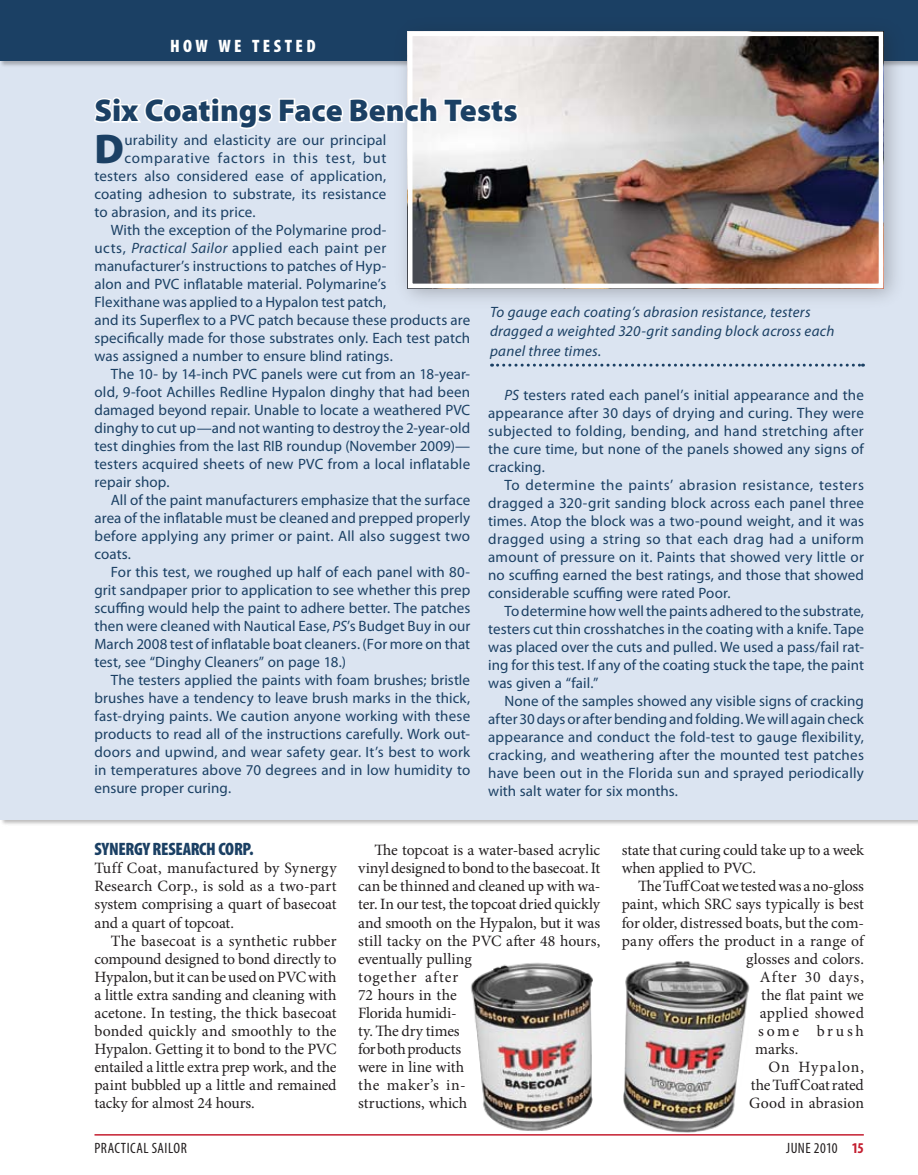
<style>
.page{position:relative;width:918px;height:1175px;background:#fff}
.page>*{position:absolute;margin:0;border:0;box-sizing:border-box;transform-origin:0 0}
.t1{font:900 41.7px "Myriad Pro";color:#1b4064}
.t2{font:900 31.5px "Myriad Pro";color:#1b4064}
.t3{font:900 condensed 18px "Myriad Pro";letter-spacing:-.015em;color:#1b4064}
.t4{font:900 condensed 18px "Myriad Pro";letter-spacing:.195em;color:#fff}
.t5{font:15.75px/18px "Minion Pro";letter-spacing:-.005em;color:#231f20;text-align:justify}
.t6{font:15.75px "Minion Pro";letter-spacing:.055em;color:#231f20}
.t7{font:15.75px "Minion Pro";letter-spacing:.015em;color:#231f20}
.t8{font:15.75px "Minion Pro";letter-spacing:.02em;color:#231f20}
.t9{font:15.75px "Minion Pro";letter-spacing:.17em;color:#231f20}
.t10{font:15px/18px "Myriad Pro";letter-spacing:.005em;color:#1b4064;text-align:justify}
.t11{font:italic 15px/19.5px "Myriad Pro";letter-spacing:.02em;color:#1b4064}
.t12{font:15px "Myriad Pro";letter-spacing:.03em;color:#1b4064}
.t13{font:15px "Myriad Pro";letter-spacing:.05em;color:#1b4064}
.t14{font:condensed 15px "Myriad Pro";letter-spacing:.03em;color:#231f20}
.s1{font-style:italic}
.s2{font-weight:700;color:#c41f30}
</style>
<div class="page">
<hr style="left:94px;top:1134px;width:770px;height:1px;background:#c41f30">
<div style="left:0;top:33px;width:918px;height:786px;background:#dbe4f1"></div>
<div style="left:0;top:0;width:918px;height:69px;background:#231f20;opacity:.3"></div>
<div style="left:0;top:0;width:918px;height:61px;background:#1b4064"></div>
<div style="left:394px;top:17px;width:512px;height:292px;background:#231f20;opacity:.3"></div>
<img style="left:413px;top:37px;width:465px;height:246px">
<div style="left:408px;top:32px;width:475px;height:256px;border:4px solid #fff"></div>
<svg style="left:492px;top:363px;width:371px;height:3px"></svg>
<svg style="left:94px;top:96px;width:426px;height:64px"></svg>
<img style="left:465px;top:961px;width:287px;height:175px">
<p class="t4" style="left:170px;top:34px;width:147px">HOW WE TESTED</p>
<h2 class="t2" style="left:94px;top:89px;width:425px">Six Coatings Face Bench Tests</h2>
<h1 class="t1" style="left:94px;top:121px;width:31px">D</h1>
<p class="t10" style="left:125px;top:131px;width:263px">urability and elasticity are our principal</p>
<p class="t13" style="left:125px;top:149px;width:263px">comparative factors in this test, but</p>
<p class="t10" style="left:94px;top:167px;width:293px">testers also considered ease of application,</p>
<p class="t10" style="left:94px;top:185px;width:293px">coating adhesion to substrate, its resistance</p>
<p class="t10" style="left:94px;top:203px;width:163px">to abrasion, and its price.</p>
<p class="t10" style="left:111px;top:221px;width:277px">With the exception of the Polymarine prod-</p>
<p class="t12" style="left:94px;top:239px;width:293px">ucts, <span class="s1">Practical Sailor</span> applied each paint per</p>
<p class="t10" style="left:94px;top:257px;width:293px">manufacturer’s instructions to patches of Hyp-</p>
<p class="t10" style="left:94px;top:275px;width:293px">alon and PVC inflatable material. Polymarine’s</p>
<p class="t10" style="left:94px;top:293px;width:293px">Flexithane was applied to a Hypalon test patch,</p>
<p class="t10" style="left:94px;top:311px;width:377px">and its Superflex to a PVC patch because these products are</p>
<p class="t10" style="left:94px;top:329px;width:377px">specifically made for those substrates only. Each test patch</p>
<p class="t10" style="left:94px;top:347px;width:300px">was assigned a number to ensure blind ratings.</p>
<p class="t10" style="left:111px;top:365px;width:361px">The 10- by 14-inch PVC panels were cut from an 18-year-</p>
<p class="t10" style="left:94px;top:383px;width:377px">old, 9-foot Achilles Redline Hypalon dinghy that had been</p>
<p class="t10" style="left:94px;top:401px;width:377px">damaged beyond repair. Unable to locate a weathered PVC</p>
<p class="t10" style="left:94px;top:419px;width:377px">dinghy to cut up—and not wanting to destroy the 2-year-old</p>
<p class="t10" style="left:94px;top:437px;width:377px">test dinghies from the last RIB roundup (November 2009)—</p>
<p class="t10" style="left:94px;top:455px;width:377px">testers acquired sheets of new PVC from a local inflatable</p>
<p class="t10" style="left:94px;top:473px;width:76px">repair shop.</p>
<p class="t10" style="left:111px;top:491px;width:361px">All of the paint manufacturers emphasize that the surface</p>
<p class="t10" style="left:94px;top:509px;width:377px">area of the inflatable must be cleaned and prepped properly</p>
<p class="t10" style="left:94px;top:527px;width:377px">before applying any primer or paint. All also suggest two</p>
<p class="t10" style="left:94px;top:545px;width:38px">coats.</p>
<p class="t10" style="left:111px;top:563px;width:361px">For this test, we roughed up half of each panel with 80-</p>
<p class="t10" style="left:94px;top:581px;width:377px">grit sandpaper prior to application to see whether this prep</p>
<p class="t10" style="left:94px;top:599px;width:377px">scuffing would help the paint to adhere better. The patches</p>
<p class="t10" style="left:94px;top:617px;width:377px">then were cleaned with Nautical Ease, <span class="s1">PS</span>’s Budget Buy in our</p>
<p class="t10" style="left:94px;top:635px;width:377px">March 2008 test of inflatable boat cleaners. (For more on that</p>
<p class="t10" style="left:94px;top:653px;width:253px">test, see “Dinghy Cleaners” on page 18.)</p>
<p class="t10" style="left:111px;top:671px;width:361px">The testers applied the paints with foam brushes; bristle</p>
<p class="t10" style="left:94px;top:689px;width:377px">brushes have a tendency to leave brush marks in the thick,</p>
<p class="t10" style="left:94px;top:707px;width:377px">fast-drying paints. We caution anyone working with these</p>
<p class="t10" style="left:94px;top:725px;width:377px">products to read all of the instructions carefully. Work out-</p>
<p class="t10" style="left:94px;top:743px;width:377px">doors and upwind, and wear safety gear. It’s best to work</p>
<p class="t10" style="left:94px;top:761px;width:377px">in temperatures above 70 degrees and in low humidity to</p>
<p class="t10" style="left:94px;top:779px;width:138px">ensure proper curing.</p>
<p class="t11" style="left:490px;top:301px;width:346px">To gauge each coating’s abrasion resistance, testers dragged a weighted 320-grit sanding block across each panel three times.</p>
<p class="t10" style="left:488px;top:385px;width:377px;text-indent:16px"><span class="s1">PS</span> testers rated each panel’s initial appearance and the appearance after 30 days of drying and curing. They were subjected to folding, bending, and hand stretching after the cure time, but none of the panels showed any signs of cracking.</p>
<p class="t10" style="left:488px;top:475px;width:377px;text-indent:16px">To determine the paints’ abrasion resistance, testers dragged a 320-grit sanding block across each panel three times. Atop the block was a two-pound weight, and it was dragged using a string so that each drag had a uniform amount of pressure on it. Paints that showed very little or no scuffing earned the best ratings, and those that showed considerable scuffing were rated Poor.</p>
<p class="t10" style="left:488px;top:601px;width:377px;text-indent:16px">To determine how well the paints adhered to the substrate, testers cut thin crosshatches in the coating with a knife. Tape was placed over the cuts and pulled. We used a pass/fail rat&shy;ing for this test. If any of the coating stuck the tape, the paint was given a “fail.”</p>
<p class="t10" style="left:488px;top:691px;width:377px;text-indent:16px">None of the samples showed any visible signs of cracking after 30 days or after bending and folding. We will again check appearance and conduct the fold-test to gauge flexibility, cracking, and weathering after the mounted test patches have been out in the Florida sun and sprayed periodically with salt water for six months.</p>
<p class="t3" style="left:94px;top:837px;width:161px">SYNERGY RESEARCH CORP.</p>
<p class="t5" style="left:94px;top:859px;width:244px">Tuff Coat, manufactured by Synergy Research Corp., is sold as a two-part system comprising a quart of basecoat and a quart of topcoat.</p>
<p class="t5" style="left:94px;top:931px;width:244px;text-indent:16px">The basecoat is a synthetic rubber compound designed to bond directly to Hypalon, but it can be used on PVC with a little extra sanding and cleaning with acetone. In testing, the thick basecoat bonded quickly and smoothly to the Hypalon. Getting it to bond to the PVC entailed a little extra prep work, and the paint bubbled up a little and remained tacky for almost 24 hours.</p>
<p class="t5" style="left:358px;top:841px;width:244px;text-align:left;text-indent:16px">The topcoat is a water-based acrylic vinyl designed to bond to the basecoat. It can be thinned and cleaned up with wa&shy;ter. In our test, the topcoat dried quickly and smooth on the Hypalon, but it was still tacky on the PVC after 48 hours, eventually pulling<br>together after<br>72 hours in the<br>Florida humidi-<br>ty. The dry times<br>for both products<br>were in line with<br>the maker’s in-<br>structions, which</p>
<p class="t5" style="left:622px;top:841px;width:244px">state that curing could take up to a week when applied to PVC.</p>
<p class="t5" style="left:638px;top:877px;width:227px">The Tuff Coat we tested was a no-gloss</p>
<p class="t5" style="left:622px;top:895px;width:244px">paint, which SRC says typically is best</p>
<p class="t5" style="left:622px;top:913px;width:244px">for older, distressed boats, but the com-</p>
<p class="t5" style="left:622px;top:931px;width:244px">pany offers the product in a range of</p>
<p class="t5" style="left:746px;top:949px;width:119px">glosses and colors.</p>
<p class="t6" style="left:760px;top:966px;width:106px">After 30 days,</p>
<p class="t5" style="left:761px;top:985px;width:104px">the flat paint we</p>
<p class="t8" style="left:760px;top:1002px;width:106px">applied showed</p>
<p class="t9" style="left:758px;top:1020px;width:107px">some brush</p>
<p class="t5" style="left:755px;top:1039px;width:45px">marks.</p>
<p class="t6" style="left:768px;top:1056px;width:97px">On Hypalon,</p>
<p class="t5" style="left:751px;top:1076px;width:115px">the Tuff Coat rated</p>
<p class="t7" style="left:749px;top:1092px;width:116px">Good in abrasion</p>
<p class="t14" style="left:94px;top:1138px;width:94px">PRACTICAL SAILOR</p>
<p class="t14" style="left:786px;top:1138px;width:79px">JUNE 2010 <span class="s2">15</span></p>
</div>
